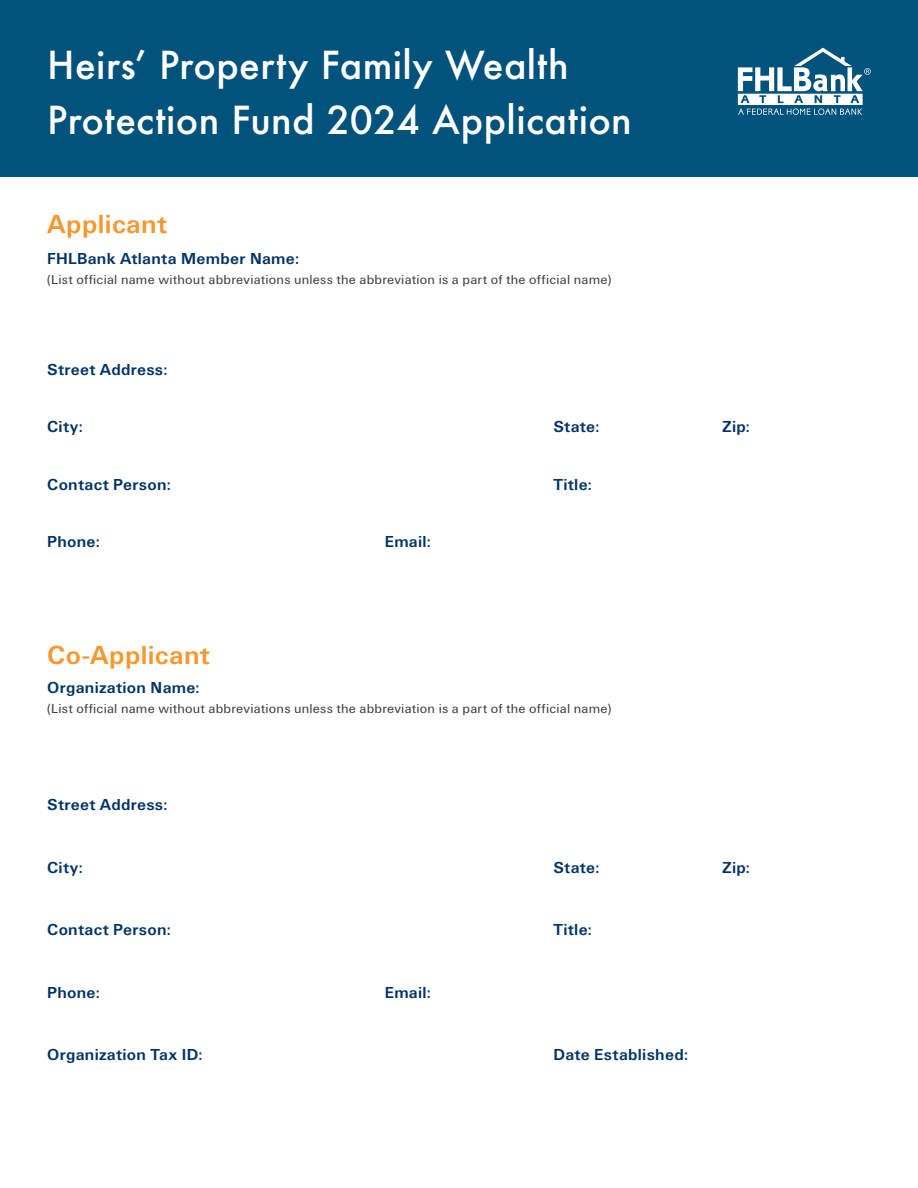
<style>
.page{position:relative;width:918px;height:1188px;background:#fff}
.page>*{position:absolute;margin:0;border:0;box-sizing:border-box;transform-origin:0 0}
.t1{font:500 37.5px/55.8px "Futura";letter-spacing:.01em;color:#fff}
.t2{font:700 27px "Unitus TEE";letter-spacing:.015em;color:#f8972d}
.t3{font:700 16.5px "Unitus TEE";letter-spacing:.015em;color:#003468}
.t4{font:13.5px "Unitus TEE";letter-spacing:.02em;color:#414042}
</style>
<div class="page">
<div style="left:0;top:0;width:918px;height:177px;background:#01527c"></div>
<svg style="left:738px;top:48px;width:133px;height:67px"></svg>
<h1 class="t1" style="left:47px;top:36px;width:586px">Heirs’ Property Family Wealth<br>Protection Fund 2024 Application</h1>
<h2 class="t2" style="left:47px;top:209px;width:121px">Applicant</h2>
<p class="t3" style="left:47px;top:250px;width:253px">FHLBank Atlanta Member Name:</p>
<p class="t4" style="left:47px;top:272px;width:566px">(List official name without abbreviations unless the abbreviation is a part of the official name)</p>
<p class="t3" style="left:47px;top:360px;width:122px">Street Address:</p>
<p class="t3" style="left:47px;top:417px;width:37px">City:</p>
<p class="t3" style="left:553px;top:417px;width:47px">State:</p>
<p class="t3" style="left:722px;top:417px;width:29px">Zip:</p>
<p class="t3" style="left:47px;top:475px;width:125px">Contact Person:</p>
<p class="t3" style="left:553px;top:475px;width:40px">Title:</p>
<p class="t3" style="left:47px;top:533px;width:54px">Phone:</p>
<p class="t3" style="left:385px;top:533px;width:48px">Email:</p>
<h2 class="t2" style="left:47px;top:640px;width:164px">Co-Applicant</h2>
<p class="t3" style="left:47px;top:679px;width:154px">Organization Name:</p>
<p class="t4" style="left:47px;top:701px;width:566px">(List official name without abbreviations unless the abbreviation is a part of the official name)</p>
<p class="t3" style="left:47px;top:795px;width:122px">Street Address:</p>
<p class="t3" style="left:47px;top:858px;width:37px">City:</p>
<p class="t3" style="left:553px;top:858px;width:47px">State:</p>
<p class="t3" style="left:722px;top:858px;width:29px">Zip:</p>
<p class="t3" style="left:47px;top:920px;width:125px">Contact Person:</p>
<p class="t3" style="left:553px;top:920px;width:40px">Title:</p>
<p class="t3" style="left:47px;top:983px;width:54px">Phone:</p>
<p class="t3" style="left:385px;top:983px;width:48px">Email:</p>
<p class="t3" style="left:47px;top:1045px;width:157px">Organization Tax ID:</p>
<p class="t3" style="left:553px;top:1045px;width:136px">Date Established:</p>
</div>
